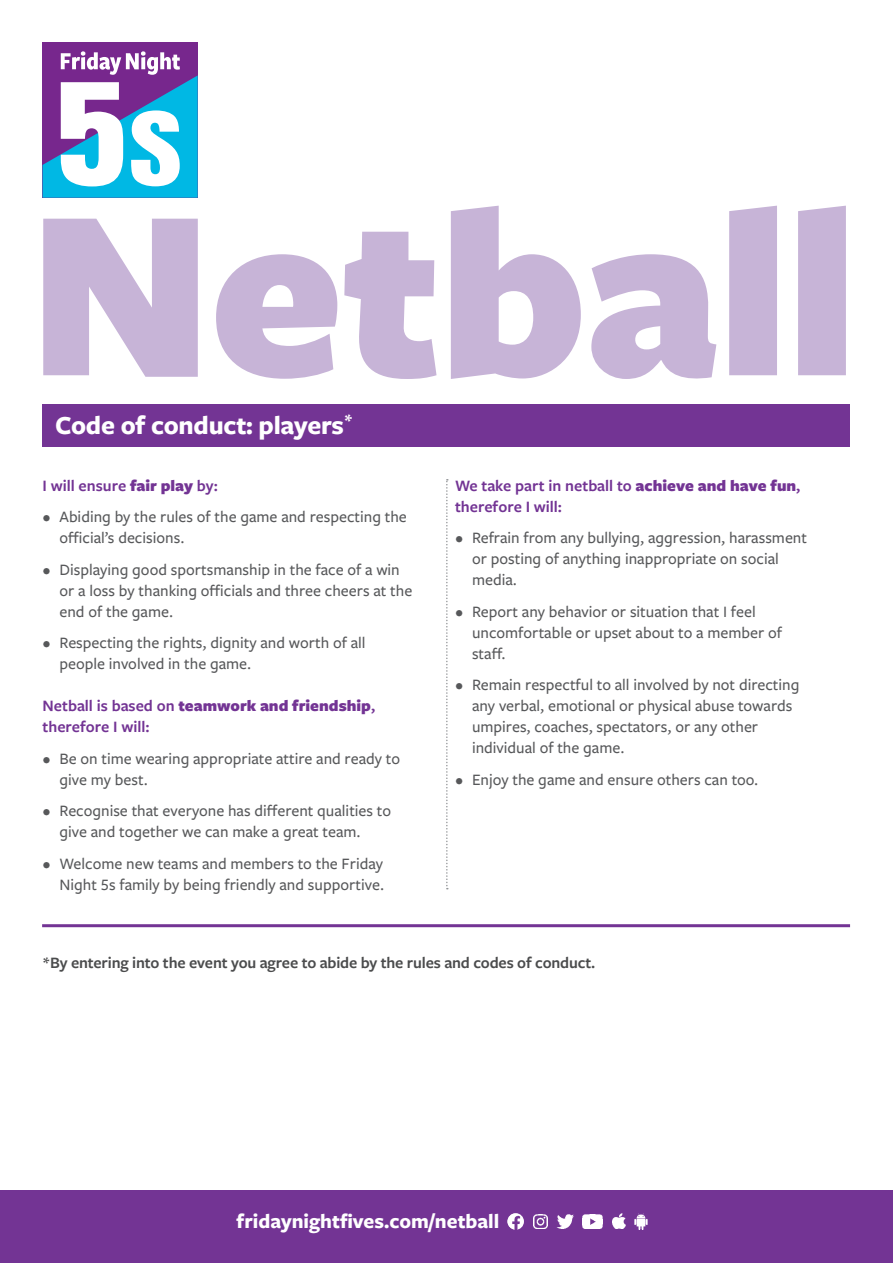
<style>
.page{position:relative;width:893px;height:1263px;background:#fff}
.page>*{position:absolute;margin:0;border:0;box-sizing:border-box;transform-origin:0 0}
.t1{font:900 250.5px "Freight Sans Pro";letter-spacing:-.01em;color:#c7b4d7}
.t2{font:700 27px "Freight Sans Pro";letter-spacing:-.01em;color:#fff}
.t3{font:700 21px "Freight Sans Pro";color:#fff}
.t4{font:700 18px "Freight Sans Pro";color:#fff}
.t5{font:500 16.5px/21px "Freight Sans Pro";color:#57585a}
.t6{font:600 16.5px/21px "Freight Sans Pro";color:#733494}
.t7{font:600 16.5px "Freight Sans Pro";letter-spacing:-.01em;color:#4b4c4d}
.s1{font-weight:900}
</style>
<div class="page">
<div style="left:0;top:1191px;width:893px;height:72px;background:#733494"></div>
<div style="left:43px;top:405px;width:807px;height:42px;background:#733494"></div>
<div style="left:43px;top:43px;width:155px;height:155px;background:#77278d"></div>
<svg style="left:43px;top:51px;width:155px;height:147px"></svg>
<hr style="left:42px;top:924px;width:808px;height:3px;background:#733494">
<svg style="left:446px;top:479px;width:2px;height:410px"></svg>
<svg style="left:547px;top:1216px;width:1px;height:12px"></svg>
<img style="left:533px;top:1214px;width:14px;height:15px">
<img style="left:557px;top:1214px;width:17px;height:15px">
<svg style="left:582px;top:1214px;width:20px;height:15px"></svg>
<img style="left:583px;top:1215px;width:20px;height:13px">
<img style="left:634px;top:1213px;width:14px;height:16px">
<img style="left:612px;top:1213px;width:13px;height:15px">
<img style="left:507px;top:1213px;width:17px;height:17px;border-radius:8px">
<h1 class="t1" style="left:29px;top:119px;width:830px">Netball</h1>
<p class="t4" style="left:344px;top:408px;width:10px">*</p>
<h2 class="t2" style="left:55px;top:406px;width:290px">Code of conduct: players</h2>
<p class="t6" style="left:43px;top:474px;width:177px">I will ensure <span class="s1">fair play</span> by:</p>
<p class="t5" style="left:60px;top:505px;width:349px;text-indent:-17px">• Abiding by the rules of the game and respecting the official’s decisions.</p>
<p class="t5" style="left:60px;top:558px;width:354px;text-indent:-17px">• Displaying good sportsmanship in the face of a win or a loss by thanking officials and three cheers at the end of the game.</p>
<p class="t5" style="left:60px;top:631px;width:308px;text-indent:-17px">• Respecting the rights, dignity and worth of all people involved in the game.</p>
<p class="t6" style="left:43px;top:694px;width:334px">Netball is based on <span class="s1">teamwork and friendship</span>, therefore I will:</p>
<p class="t5" style="left:60px;top:747px;width:342px;text-indent:-17px">• Be on time wearing appropriate attire and ready to give my best.</p>
<p class="t5" style="left:60px;top:799px;width:333px;text-indent:-17px">• Recognise that everyone has different qualities to give and together we can make a great team.</p>
<p class="t5" style="left:43px;top:852px;width:343px;text-align:right">• Welcome new teams and members to the Friday<br>Night 5s family by being friendly and supportive.</p>
<p class="t6" style="left:455px;top:474px;width:347px">We take part in netball to <span class="s1">achieve and have fun</span>, therefore I will:</p>
<p class="t5" style="left:472px;top:526px;width:337px;text-indent:-17px">• Refrain from any bullying, aggression, harassment or posting of anything inappropriate on social media.</p>
<p class="t5" style="left:472px;top:600px;width:312px;text-indent:-17px">• Report any behavior or situation that I feel uncomfortable or upset about to a member of staff.</p>
<p class="t5" style="left:472px;top:674px;width:329px;text-indent:-17px">• Remain respectful to all involved by not directing any verbal, emotional or physical abuse towards umpires, coaches, spectators, or any other individual of the game.</p>
<p class="t5" style="left:455px;top:768px;width:305px">• Enjoy the game and ensure others can too.</p>
<p class="t7" style="left:42px;top:951px;width:555px">*By entering into the event you agree to abide by the rules and codes of conduct.</p>
<p class="t3" style="left:237px;top:1207px;width:264px">fridaynightfives.com/netball</p>
</div>
